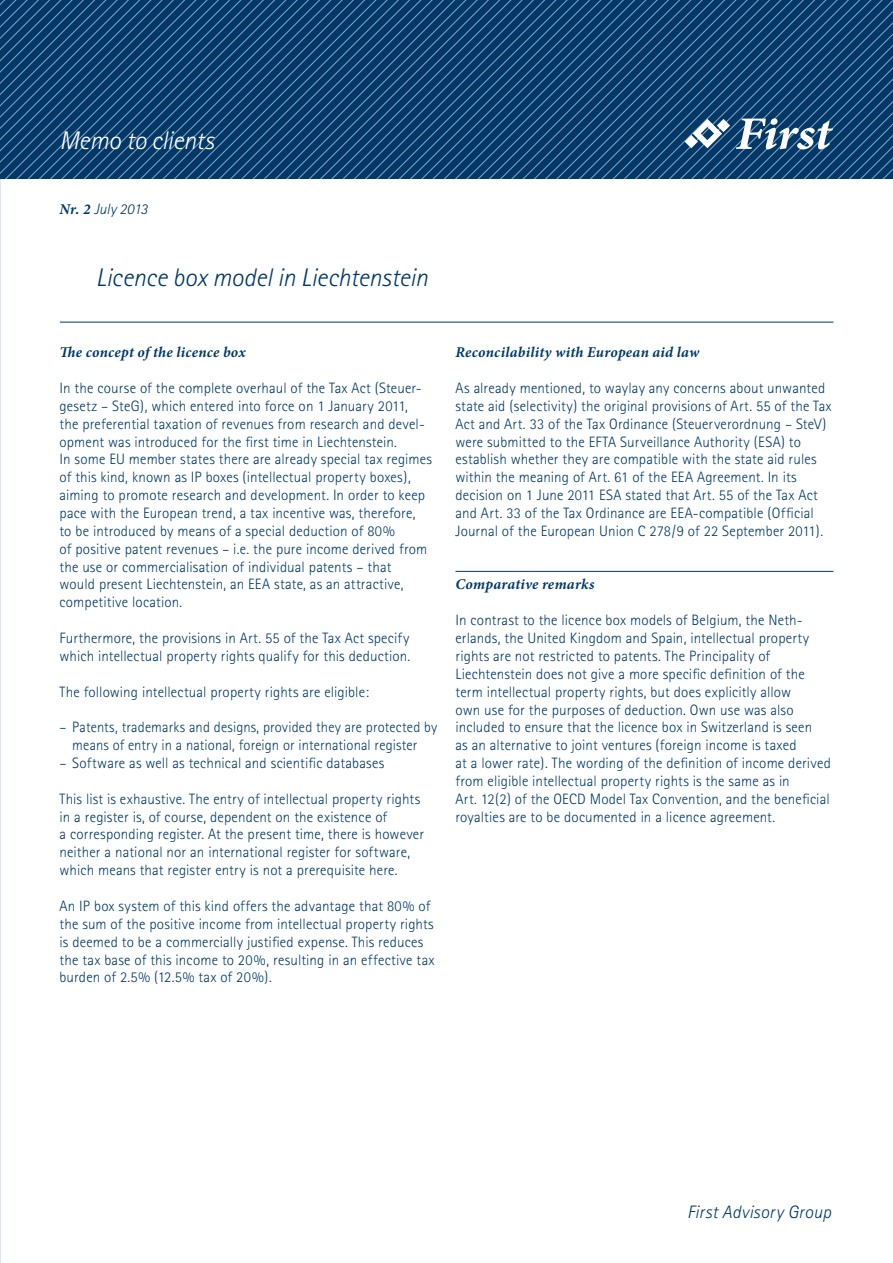
<style>
.page{position:relative;width:893px;height:1263px;background:#fff}
.page>*{position:absolute;margin:0;border:0;box-sizing:border-box;transform-origin:0 0}
.t1{font:italic 300 25.5px "Rotis Sans Serif";letter-spacing:-.005em;color:#003968}
.t2{font:italic 300 25.5px "Rotis Sans Serif";letter-spacing:-.005em;color:#fff}
.t3{font:italic 300 18px "Rotis Sans Serif";letter-spacing:.02em;color:#003968}
.t4{font:300 15px/17.9px "Rotis Sans Serif";letter-spacing:.01em;color:#003968}
.t5{font:italic 700 15px "Minion Pro";letter-spacing:.02em;color:#003968}
.t6{font:italic 300 15px "Rotis Sans Serif";letter-spacing:.005em;color:#003968}
.s1{font-family:"Minion Pro";font-weight:700}
</style>
<div class="page">
<hr style="left:455px;top:571px;width:378px;height:1px;background:#003968">
<hr style="left:60px;top:322px;width:773px;height:1px;background:#003968">
<svg style="left:0;top:0;width:893px;height:179px;background:#124673"></svg>
<svg style="left:736px;top:118px;width:97px;height:31px"></svg>
<svg style="left:685px;top:119px;width:45px;height:29px"></svg>
<h1 class="t2" style="left:60px;top:126px;width:156px">Memo to clients</h1>
<p class="t6" style="left:59px;top:201px;width:90px"><span class="s1">Nr. 2</span> July 2013</p>
<h1 class="t1" style="left:96px;top:262px;width:334px">Licence box model in Liechtenstein</h1>
<p class="t5" style="left:60px;top:342px;width:188px">The concept of the licence box</p>
<p class="t4" style="left:60px;top:379px;width:374px">In the course of the complete overhaul of the Tax Act (Steuer&shy;gesetz – SteG), which entered into force on 1 January 2011,<br>the preferential taxation of revenues from research and devel&shy;opment was introduced for the first time in Liechtenstein.<br>In some EU member states there are already special tax regimes of this kind, known as IP boxes (intellectual property boxes), aiming to promote research and development. In order to keep pace with the European trend, a tax incentive was, therefore,<br>to be introduced by means of a special deduction of 80%<br>of positive patent revenues – i.e. the pure income derived from the use or commercialisation of individual patents – that<br>would present Liechtenstein, an EEA state, as an attractive, competitive location.</p>
<p class="t4" style="left:60px;top:629px;width:352px">Furthermore, the provisions in Art. 55 of the Tax Act specify which intellectual property rights qualify for this deduction.</p>
<p class="t4" style="left:60px;top:683px;width:311px">The following intellectual property rights are eligible:</p>
<p class="t4" style="left:60px;top:718px;width:379px;text-align:center">– Patents, trademarks and designs, provided they are protected by means of entry in a national, foreign or international register</p>
<p class="t4" style="left:60px;top:754px;width:326px">– Software as well as technical and scientific databases</p>
<p class="t4" style="left:60px;top:790px;width:366px">This list is exhaustive. The entry of intellectual property rights in a register is, of course, dependent on the existence of<br>a corresponding register. At the present time, there is however neither a national nor an international register for software, which means that register entry is not a prerequisite here.</p>
<p class="t4" style="left:60px;top:897px;width:377px">An IP box system of this kind offers the advantage that 80% of the sum of the positive income from intellectual property rights is deemed to be a commercially justified expense. This reduces the tax base of this income to 20%, resulting in an effective tax burden of 2.5% (12.5% tax of 20%).</p>
<p class="t5" style="left:455px;top:342px;width:245px">Reconcilability with European aid law</p>
<p class="t4" style="left:455px;top:379px;width:378px">As already mentioned, to waylay any concerns about unwanted state aid (selectivity) the original provisions of Art. 55 of the Tax Act and Art. 33 of the Tax Ordinance (Steuerverordnung – SteV) were submitted to the EFTA Surveillance Authority (ESA) to establish whether they are compatible with the state aid rules within the meaning of Art. 61 of the EEA Agreement. In its decision on 1 June 2011 ESA stated that Art. 55 of the Tax Act and Art. 33 of the Tax Ordinance are EEA-compatible (Official Journal of the European Union C 278/9 of 22 September 2011).</p>
<p class="t5" style="left:455px;top:574px;width:140px">Comparative remarks</p>
<p class="t4" style="left:455px;top:611px;width:377px">In contrast to the licence box models of Belgium, the Neth&shy;erlands, the United Kingdom and Spain, intellectual property rights are not restricted to patents. The Principality of Liechtenstein does not give a more specific definition of the term intellectual property rights, but does explicitly allow<br>own use for the purposes of deduction. Own use was also included to ensure that the licence box in Switzerland is seen<br>as an alternative to joint ventures (foreign income is taxed<br>at a lower rate). The wording of the definition of income derived from eligible intellectual property rights is the same as in<br>Art. 12(2) of the OECD Model Tax Convention, and the beneficial royalties are to be documented in a licence agreement.</p>
<p class="t3" style="left:687px;top:1201px;width:146px">First Advisory Group</p>
</div>
